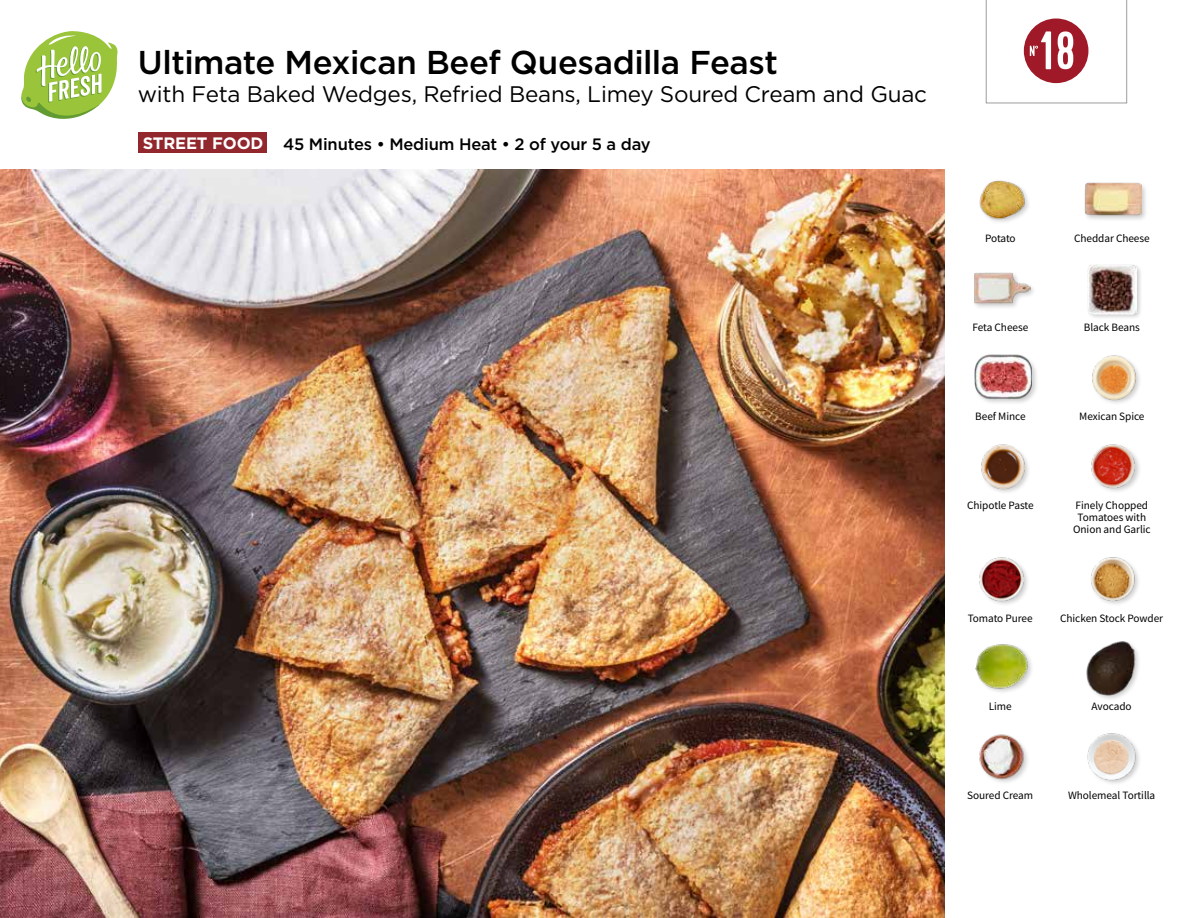
<style>
.page{position:relative;width:1188px;height:918px;background:#fff}
.page>*{position:absolute;margin:0;border:0;box-sizing:border-box;transform-origin:0 0}
.t1{font:54px "Kapra";color:#fff}
.t2{font:500 33px "Gotham";letter-spacing:-.015em;color:#000}
.t3{font:22.5px "Gotham";letter-spacing:-.01em;color:#000}
.t4{font:500 16.5px "Gotham";letter-spacing:-.01em;color:#000}
.t5{font:700 16.5px "Gotham";letter-spacing:-.01em;color:#fff}
.t6{font:11.25px/12px "Source Sans Pro";letter-spacing:-.005em;color:#000;text-align:center}
</style>
<div class="page">
<svg style="left:21px;top:31px;width:97px;height:88px"></svg>
<img style="left:0;top:170px;width:945px;height:748px">
<div style="left:138px;top:133px;width:128px;height:20px;background:#92272d"></div>
<img style="left:1087px;top:733px;width:52px;height:51px">
<img style="left:979px;top:734px;width:49px;height:49px">
<div style="left:975px;top:643px;width:59px;height:52px;background:#000;opacity:.2"></div>
<img style="left:975px;top:643px;width:55px;height:52px">
<div style="left:1086px;top:640px;width:55px;height:61px;background:#000;opacity:.2"></div>
<img style="left:1086px;top:640px;width:55px;height:56px">
<img style="left:979px;top:557px;width:49px;height:48px">
<img style="left:1091px;top:557px;width:48px;height:47px">
<img style="left:1091px;top:444px;width:49px;height:48px">
<img style="left:981px;top:444px;width:48px;height:49px">
<div style="left:973px;top:354px;width:66px;height:52px;background:#000;opacity:.2"></div>
<img style="left:975px;top:354px;width:57px;height:52px">
<img style="left:1092px;top:355px;width:48px;height:48px">
<div style="left:1086px;top:263px;width:57px;height:58px;background:#000;opacity:.2"></div>
<img style="left:1087px;top:265px;width:50px;height:49px">
<div style="left:973px;top:271px;width:64px;height:39px;background:#000;opacity:.2"></div>
<img style="left:973px;top:271px;width:58px;height:39px">
<img style="left:979px;top:180px;width:50px;height:42px">
<div style="left:1083px;top:182px;width:65px;height:40px;background:#000;opacity:.2"></div>
<img style="left:1084px;top:182px;width:57px;height:40px">
<svg style="left:986px;top:0;width:141px;height:104px"></svg>
<h2 class="t2" style="left:138px;top:41px;width:642px">Ultimate Mexican Beef Quesadilla Feast</h2>
<h3 class="t3" style="left:138px;top:82px;width:791px">with Feta Baked Wedges, Refried Beans, Limey Soured Cream and Guac</h3>
<h3 class="t5" style="left:143px;top:132px;width:122px">STREET FOOD</h3>
<h3 class="t4" style="left:283px;top:133px;width:369px">45 Minutes • Medium Heat • 2 of your 5 a day</h3>
<h1 class="t1" style="left:1040px;top:19px;width:36px">18</h1>
<p class="t6" style="left:985px;top:232px;width:32px">Potato</p>
<p class="t6" style="left:1074px;top:232px;width:77px">Cheddar Cheese</p>
<p class="t6" style="left:973px;top:321px;width:57px">Feta Cheese</p>
<p class="t6" style="left:1084px;top:321px;width:58px">Black Beans</p>
<p class="t6" style="left:975px;top:410px;width:52px">Beef Mince</p>
<p class="t6" style="left:1079px;top:410px;width:67px">Mexican Spice</p>
<p class="t6" style="left:967px;top:499px;width:68px">Chipotle Paste</p>
<p class="t6" style="left:1073px;top:499px;width:79px">Finely Chopped<br>Tomatoes with<br>Onion and Garlic</p>
<p class="t6" style="left:968px;top:612px;width:66px">Tomato Puree</p>
<p class="t6" style="left:1060px;top:612px;width:104px">Chicken Stock Powder</p>
<p class="t6" style="left:989px;top:701px;width:24px">Lime</p>
<p class="t6" style="left:1092px;top:701px;width:42px">Avocado</p>
<p class="t6" style="left:967px;top:789px;width:68px">Soured Cream</p>
<p class="t6" style="left:1068px;top:789px;width:89px">Wholemeal Tortilla</p>
</div>
